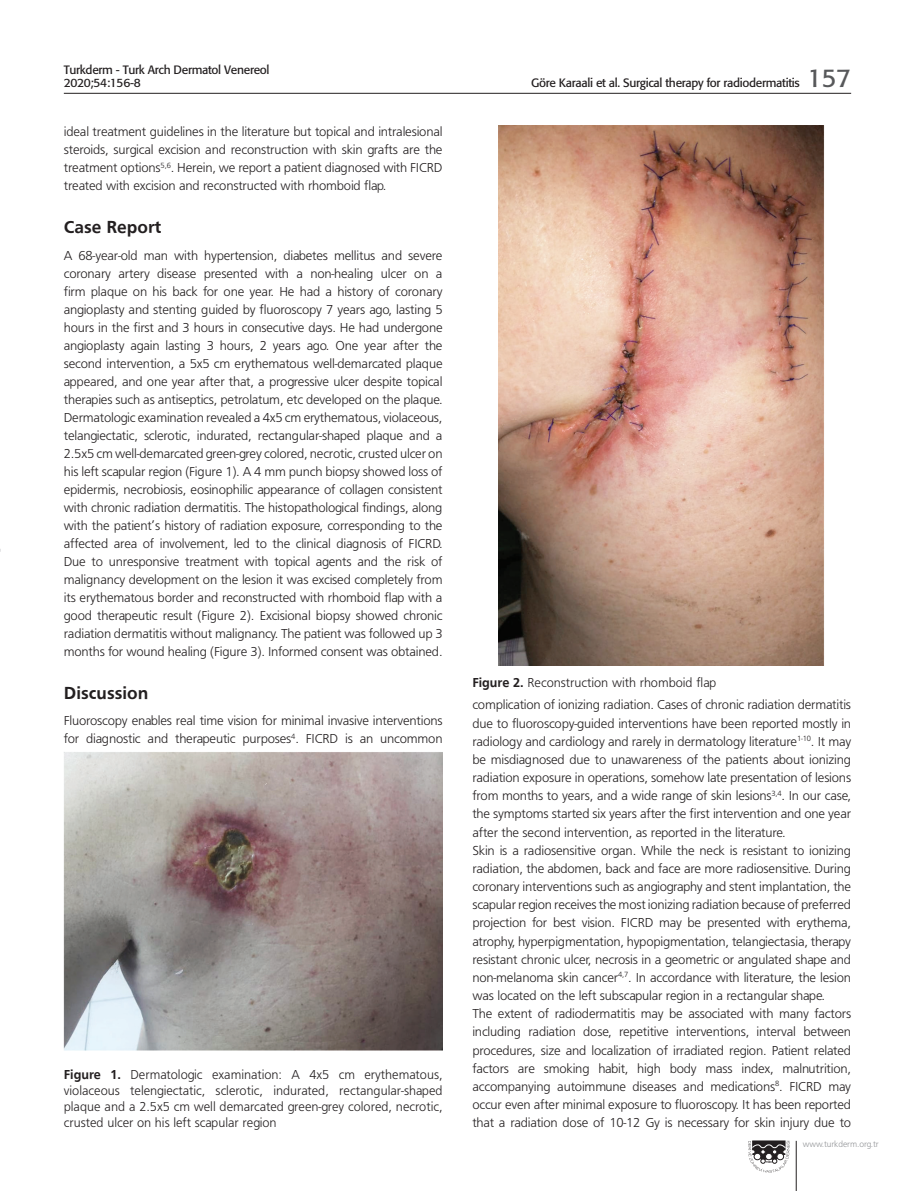
<style>
.page{position:relative;width:915px;height:1191px;background:#fff}
.page>*{position:absolute;margin:0;border:0;box-sizing:border-box;transform-origin:0 0}
.t1{font:25.5px "Formata Tr";color:#57585a}
.t2{font:18px "Frugal Bold Tr";color:#231f20}
.t3{font:13.5px/18px "Frugal Normal Tr";letter-spacing:-.015em;color:#231f20;text-align:justify}
.t4{font:12px/12.8px "Formata Tr";letter-spacing:-.025em;color:#231f20}
.t5{font:9px "Frugal Normal Tr";letter-spacing:-.01em;color:#939598}
.s1{font-family:"Frugal Bold Tr"}
</style>
<div class="page">
<hr style="left:795px;top:1140px;width:1px;height:51px;background:#231f20">
<hr style="left:64px;top:93px;width:786px;height:1px;background:#231f20">
<svg style="left:748px;top:1140px;width:41px;height:32px"></svg>
<img style="left:64px;top:752px;width:378px;height:298px">
<img style="left:499px;top:126px;width:325px;height:539px">
<p class="t4" style="left:64px;top:63px;width:207px">Turkderm - Turk Arch Dermatol Venereol<br>2020;54:156-8</p>
<p class="t3" style="left:64px;top:123px;width:380px">ideal treatment guidelines in the literature but topical and intralesional steroids, surgical excision and reconstruction with skin grafts are the treatment options<sup>5,6</sup>. Herein, we report a patient diagnosed with FICRD treated with excision and reconstructed with rhomboid flap.</p>
<h2 class="t2" style="left:64px;top:217px;width:99px">Case Report</h2>
<p class="t3" style="left:64px;top:246px;width:380px">A 68-year-old man with hypertension, diabetes mellitus and severe coronary artery disease presented with a non-healing ulcer on a firm plaque on his back for one year. He had a history of coronary angioplasty and stenting guided by fluoroscopy 7 years ago, lasting 5 hours in the first and 3 hours in consecutive days. He had undergone angioplasty again lasting 3 hours, 2 years ago. One year after the second intervention, a 5x5 cm erythematous well-demarcated plaque appeared, and one year after that, a progressive ulcer despite topical therapies such as antiseptics, petrolatum, etc developed on the plaque.<br>Dermatologic examination revealed a 4x5 cm erythematous, violaceous, telangiectatic, sclerotic, indurated, rectangular-shaped plaque and a 2.5x5 cm well-demarcated green-grey colored, necrotic, crusted ulcer on his left scapular region (Figure 1). A 4 mm punch biopsy showed loss of epidermis, necrobiosis, eosinophilic appearance of collagen consistent with chronic radiation dermatitis. The histopathological findings, along with the patient’s history of radiation exposure, corresponding to the affected area of involvement, led to the clinical diagnosis of FICRD.<br>Due to unresponsive treatment with topical agents and the risk of malignancy development on the lesion it was excised completely from its erythematous border and reconstructed with rhomboid flap with a good therapeutic result (Figure 2). Excisional biopsy showed chronic radiation dermatitis without malignancy. The patient was followed up 3 months for wound healing (Figure 3). Informed consent was obtained.</p>
<h2 class="t2" style="left:64px;top:682px;width:86px">Discussion</h2>
<p class="t3" style="left:64px;top:711px;width:380px">Fluoroscopy enables real time vision for minimal invasive interventions for diagnostic and therapeutic purposes<sup>4</sup>. FICRD is an uncommon</p>
<p class="t3" style="left:64px;top:1065px;width:380px;line-height:16.2px"><span class="s1">Figure 1.</span> Dermatologic examination: A 4x5 cm erythematous, violaceous telengiectatic, sclerotic, indurated, rectangular-shaped plaque and a 2.5x5 cm well demarcated green-grey colored, necrotic, crusted ulcer on his left scapular region</p>
<p class="t4" style="left:531px;top:76px;width:270px">Göre Karaali et al. Surgical therapy for radiodermatitis</p>
<h1 class="t1" style="left:807px;top:62px;width:45px">157</h1>
<p class="t3" style="left:472px;top:673px;width:245px"><span class="s1">Figure 2.</span> Reconstruction with rhomboid flap</p>
<p class="t3" style="left:472px;top:696px;width:380px;text-align:left">complication of ionizing radiation. Cases of chronic radiation dermatitis due to fluoroscopy-guided interventions have been reported mostly in radiology and cardiology and rarely in dermatology literature<sup>1-10</sup>. It may be misdiagnosed due to unawareness of the patients about ionizing radiation exposure in operations, somehow late presentation of lesions from months to years, and a wide range of skin lesions<sup>3,4</sup>. In our case, the symptoms started six years after the first intervention and one year after the second intervention, as reported in the literature.<br>Skin is a radiosensitive organ. While the neck is resistant to ionizing radiation, the abdomen, back and face are more radiosensitive. During coronary interventions such as angiography and stent implantation, the scapular region receives the most ionizing radiation because of preferred projection for best vision. FICRD may be presented with erythema, atrophy, hyperpigmentation, hypopigmentation, telangiectasia, therapy resistant chronic ulcer, necrosis in a geometric or angulated shape and non-melanoma skin cancer<sup>4,7</sup>. In accordance with literature, the lesion was located on the left subscapular region in a rectangular shape.<br>The extent of radiodermatitis may be associated with many factors including radiation dose, repetitive interventions, interval between procedures, size and localization of irradiated region. Patient related factors are smoking habit, high body mass index, malnutrition, accompanying autoimmune diseases and medications<sup>8</sup>. FICRD may occur even after minimal exposure to fluoroscopy. It has been reported that a radiation dose of 10-12 Gy is necessary for skin injury due to</p>
<p class="t5" style="left:802px;top:1139px;width:77px">www.turkderm.org.tr</p>
</div>
